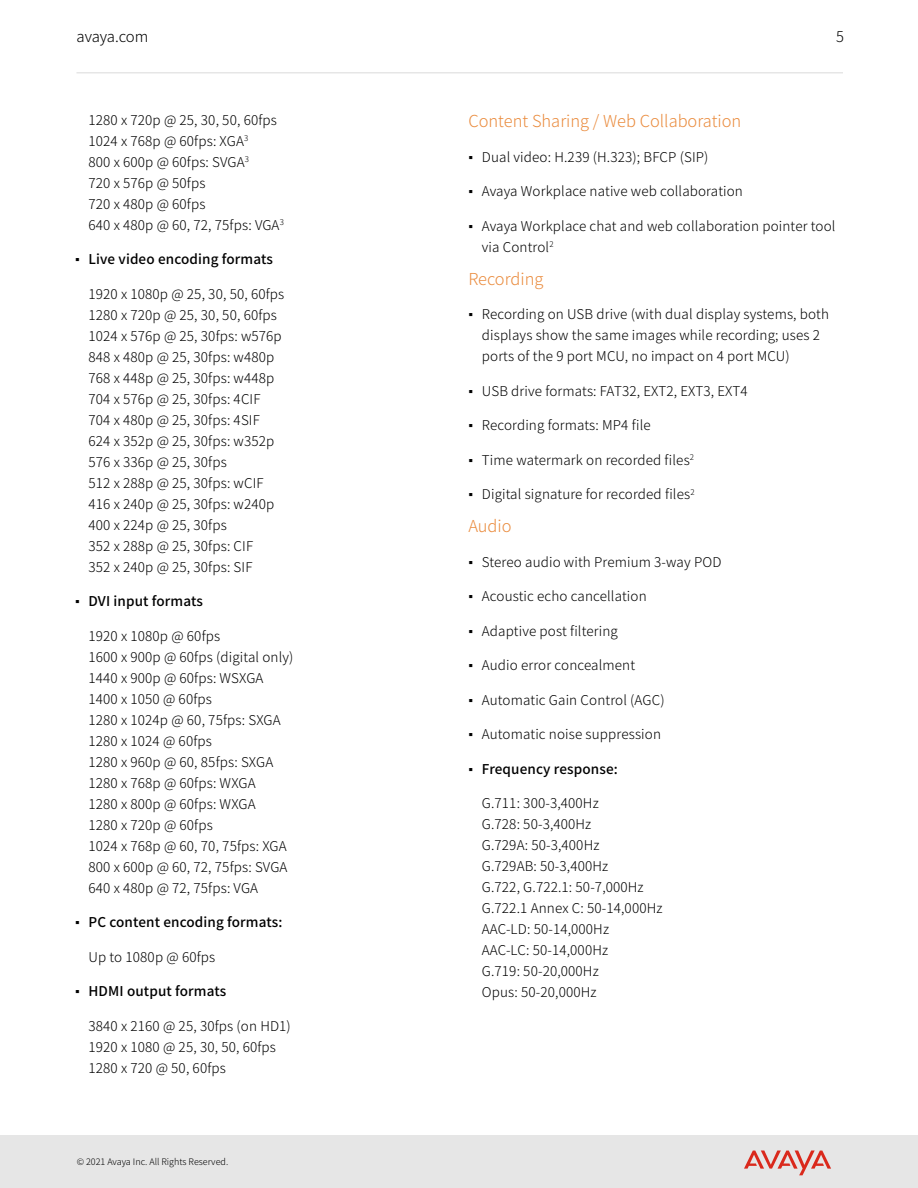
<style>
.page{position:relative;width:918px;height:1188px;background:#fff}
.page>*{position:absolute;margin:0;border:0;box-sizing:border-box;transform-origin:0 0}
.t1{font:300 16.5px "Noto Sans JP";color:#ea8c3f}
.t2{font:300 15px "Noto Sans JP";letter-spacing:-.01em;color:#000}
.t3{font:300 14.7px "Noto Sans JP";color:#000}
.t4{font:300 13.5px/21px "Noto Sans JP";letter-spacing:.01em;color:#000}
.t5{font:500 13.5px "Noto Sans JP";letter-spacing:.01em;color:#000}
.t6{font:300 9px "Noto Sans JP";color:#000}
.s1{font-family:"Arial";font-weight:400}
</style>
<div class="page">
<div style="left:0;top:1136px;width:918px;height:52px;background:#e6e6e6"></div>
<svg style="left:744px;top:1150px;width:87px;height:25px"></svg>
<hr style="left:76px;top:72px;width:767px;height:2px;background:#e6e6e6">
<p class="t2" style="left:76px;top:28px;width:73px">avaya.com</p>
<p class="t3" style="left:836px;top:28px;width:9px">5</p>
<p class="t4" style="left:88px;top:110px;width:197px">1280 x 720p @ 25, 30, 50, 60fps<br>1024 x 768p @ 60fps: XGA<sup>3<br></sup>800 x 600p @ 60fps: SVGA<sup>3<br></sup>720 x 576p @ 50fps<br>720 x 480p @ 60fps<br>640 x 480p @ 60, 72, 75fps: VGA<sup>3</sup></p>
<p class="t5" style="left:75px;top:252px;width:199px"><span class="s1">▪</span> Live video encoding formats</p>
<p class="t4" style="left:89px;top:284px;width:197px">1920 x 1080p @ 25, 30, 50, 60fps<br>1280 x 720p @ 25, 30, 50, 60fps<br>1024 x 576p @ 25, 30fps: w576p<br>848 x 480p @ 25, 30fps: w480p<br>768 x 448p @ 25, 30fps: w448p<br>704 x 576p @ 25, 30fps: 4CIF<br>704 x 480p @ 25, 30fps: 4SIF<br>624 x 352p @ 25, 30fps: w352p<br>576 x 336p @ 25, 30fps<br>512 x 288p @ 25, 30fps: wCIF<br>416 x 240p @ 25, 30fps: w240p<br>400 x 224p @ 25, 30fps<br>352 x 288p @ 25, 30fps: CIF<br>352 x 240p @ 25, 30fps: SIF</p>
<p class="t5" style="left:75px;top:594px;width:129px"><span class="s1">▪</span> DVI input formats</p>
<p class="t4" style="left:89px;top:626px;width:206px">1920 x 1080p @ 60fps<br>1600 x 900p @ 60fps (digital only)<br>1440 x 900p @ 60fps: WSXGA<br>1400 x 1050 @ 60fps<br>1280 x 1024p @ 60, 75fps: SXGA<br>1280 x 1024 @ 60fps<br>1280 x 960p @ 60, 85fps: SXGA<br>1280 x 768p @ 60fps: WXGA<br>1280 x 800p @ 60fps: WXGA<br>1280 x 720p @ 60fps<br>1024 x 768p @ 60, 70, 75fps: XGA<br>800 x 600p @ 60, 72, 75fps: SVGA<br>640 x 480p @ 72, 75fps: VGA</p>
<p class="t5" style="left:75px;top:915px;width:209px"><span class="s1">▪</span> PC content encoding formats:</p>
<p class="t4" style="left:89px;top:947px;width:128px">Up to 1080p @ 60fps</p>
<p class="t5" style="left:75px;top:984px;width:153px"><span class="s1">▪</span> HDMI output formats</p>
<p class="t4" style="left:89px;top:1016px;width:204px">3840 x 2160 @ 25, 30fps (on HD1)<br>1920 x 1080 @ 25, 30, 50, 60fps<br>1280 x 720 @ 50, 60fps</p>
<p class="t6" style="left:77px;top:1157px;width:153px">© 2021 Avaya Inc. All Rights Reserved.</p>
<p class="t1" style="left:468px;top:112px;width:275px">Content Sharing / Web Collaboration</p>
<p class="t4" style="left:468px;top:146px;width:242px"><span class="s1">▪</span> Dual video: H.239 (H.323); BFCP (SIP)</p>
<p class="t4" style="left:468px;top:181px;width:276px"><span class="s1">▪</span> Avaya Workplace native web collaboration</p>
<p class="t4" style="left:482px;top:215px;width:355px;text-indent:-14px"><span class="s1">▪</span> Avaya Workplace chat and web collaboration pointer tool via Control<sup>2</sup></p>
<p class="t1" style="left:468px;top:269px;width:77px">Recording</p>
<p class="t4" style="left:482px;top:304px;width:349px;text-indent:-14px"><span class="s1">▪</span> Recording on USB drive (with dual display systems, both displays show the same images while recording; uses 2 ports of the 9 port MCU, no impact on 4 port MCU)</p>
<p class="t4" style="left:468px;top:380px;width:281px"><span class="s1">▪</span> USB drive formats: FAT32, EXT2, EXT3, EXT4</p>
<p class="t4" style="left:468px;top:415px;width:184px"><span class="s1">▪</span> Recording formats: MP4 file</p>
<p class="t4" style="left:468px;top:449px;width:227px"><span class="s1">▪</span> Time watermark on recorded files<sup>2</sup></p>
<p class="t4" style="left:468px;top:484px;width:228px"><span class="s1">▪</span> Digital signature for recorded files<sup>2</sup></p>
<p class="t1" style="left:468px;top:517px;width:45px">Audio</p>
<p class="t4" style="left:468px;top:551px;width:255px"><span class="s1">▪</span> Stereo audio with Premium 3-way POD</p>
<p class="t4" style="left:468px;top:586px;width:180px"><span class="s1">▪</span> Acoustic echo cancellation</p>
<p class="t4" style="left:468px;top:620px;width:151px"><span class="s1">▪</span> Adaptive post filtering</p>
<p class="t4" style="left:468px;top:655px;width:168px"><span class="s1">▪</span> Audio error concealment</p>
<p class="t4" style="left:468px;top:689px;width:198px"><span class="s1">▪</span> Automatic Gain Control (AGC)</p>
<p class="t4" style="left:468px;top:724px;width:194px"><span class="s1">▪</span> Automatic noise suppression</p>
<p class="t5" style="left:468px;top:761px;width:151px"><span class="s1">▪</span> Frequency response:</p>
<p class="t4" style="left:482px;top:793px;width:182px">G.711: 300-3,400Hz<br>G.728: 50-3,400Hz<br>G.729A: 50-3,400Hz<br>G.729AB: 50-3,400Hz<br>G.722, G.722.1: 50-7,000Hz<br>G.722.1 Annex C: 50-14,000Hz<br>AAC-LD: 50-14,000Hz<br>AAC-LC: 50-14,000Hz<br>G.719: 50-20,000Hz<br>Opus: 50-20,000Hz</p>
</div>
